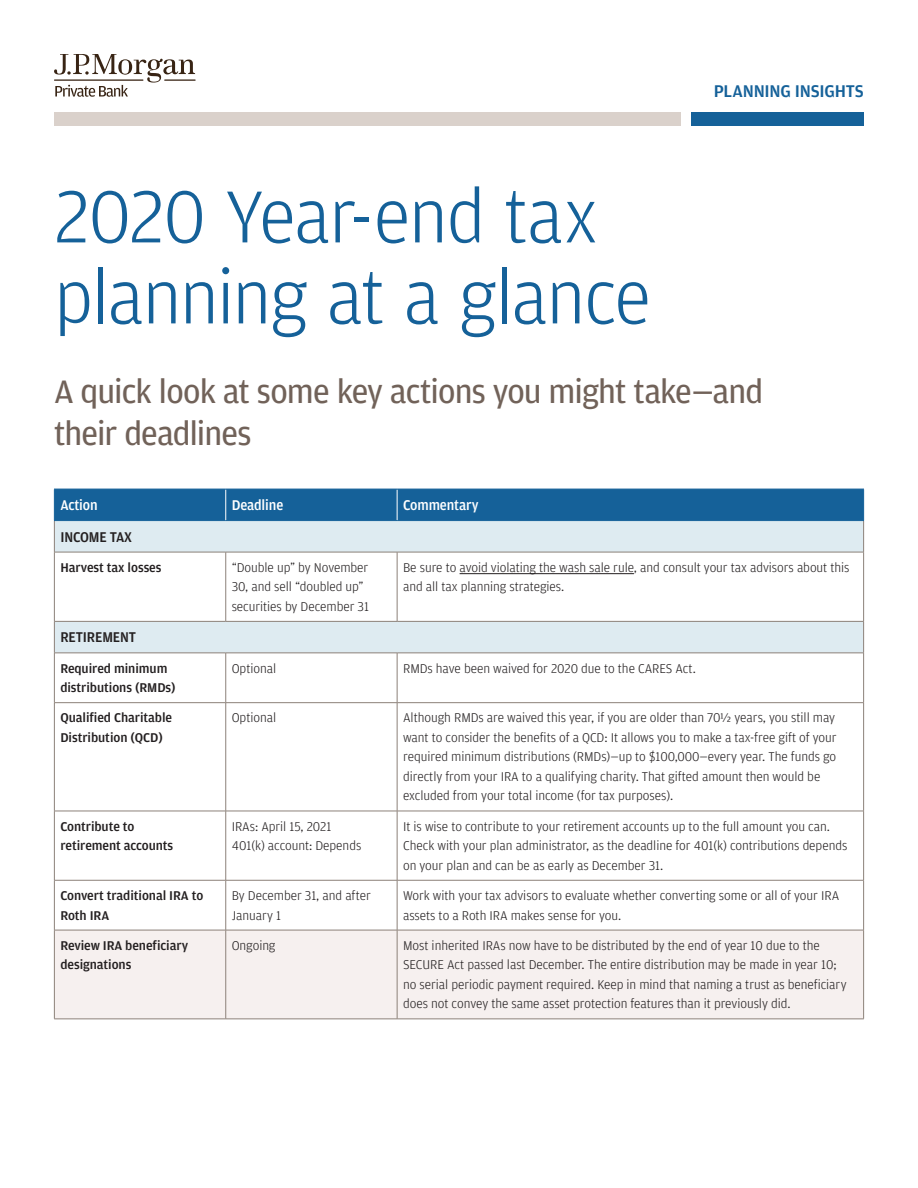
<style>
.page{position:relative;width:918px;height:1188px;background:#fff}
.page>*{position:absolute;margin:0;border:0;box-sizing:border-box;transform-origin:0 0}
.Report_Title{font:300 78px/81px "Amplitude";letter-spacing:-.02em;color:#156199}
.Sub-title{font:34.5px/42px "Amplitude";letter-spacing:-.03em;color:#716259}
.Paper_type{font:500 18px "Amplitude";letter-spacing:-.01em;color:#156199}
.Quote_text{font:500 15px "Amplitude";letter-spacing:-.01em;color:#fff;scale:.95 1}
.Quote_text-2{font:500 15px "Amplitude";letter-spacing:-.01em;color:#231f20;scale:.95 1}
.BODY{font:300 13.5px/19.5px "Amplitude";letter-spacing:-.005em;color:#231f20}
.BODY-2{font:500 13.5px/19.5px "Amplitude";letter-spacing:-.005em;color:#231f20}
</style>
<div class="page">
<div style="left:691px;top:112px;width:173px;height:14px;background:#156199"></div>
<div style="left:54px;top:112px;width:626px;height:14px;background:#dad1cb"></div>
<svg style="left:54px;top:54px;width:141px;height:43px"></svg>
<hr style="left:54px;top:79px;width:89px;height:2px;background:#382414">
<hr style="left:164px;top:79px;width:32px;height:2px;background:#382414">
<div style="left:55px;top:490px;width:808px;height:30px;background:#156199"></div>
<svg style="left:55px;top:521px;width:808px;height:132px"></svg>
<div style="left:55px;top:931px;width:808px;height:88px;background:#f6f0ef"></div>
<hr style="left:54px;top:521px;width:1px;height:31px;background:#8c8179">
<hr style="left:863px;top:521px;width:1px;height:31px;background:#8c8179">
<hr style="left:54px;top:552px;width:172px;height:1px;background:#8c8179">
<hr style="left:54px;top:552px;width:1px;height:69px;background:#8c8179">
<hr style="left:226px;top:552px;width:171px;height:1px;background:#8c8179">
<hr style="left:225px;top:552px;width:1px;height:69px;background:#8c8179">
<hr style="left:397px;top:552px;width:467px;height:1px;background:#8c8179">
<hr style="left:397px;top:552px;width:1px;height:69px;background:#8c8179">
<hr style="left:863px;top:552px;width:1px;height:69px;background:#8c8179">
<hr style="left:54px;top:621px;width:172px;height:1px;background:#8c8179">
<hr style="left:54px;top:622px;width:1px;height:31px;background:#8c8179">
<hr style="left:226px;top:621px;width:171px;height:1px;background:#8c8179">
<hr style="left:397px;top:621px;width:467px;height:1px;background:#8c8179">
<hr style="left:863px;top:622px;width:1px;height:31px;background:#8c8179">
<hr style="left:54px;top:653px;width:172px;height:1px;background:#8c8179">
<hr style="left:54px;top:653px;width:1px;height:49px;background:#8c8179">
<hr style="left:226px;top:653px;width:171px;height:1px;background:#8c8179">
<hr style="left:225px;top:653px;width:1px;height:49px;background:#8c8179">
<hr style="left:397px;top:653px;width:467px;height:1px;background:#8c8179">
<hr style="left:397px;top:653px;width:1px;height:49px;background:#8c8179">
<hr style="left:863px;top:653px;width:1px;height:49px;background:#8c8179">
<hr style="left:54px;top:702px;width:172px;height:1px;background:#8c8179">
<hr style="left:54px;top:703px;width:1px;height:108px;background:#8c8179">
<hr style="left:226px;top:702px;width:171px;height:1px;background:#8c8179">
<hr style="left:225px;top:703px;width:1px;height:108px;background:#8c8179">
<hr style="left:397px;top:702px;width:467px;height:1px;background:#8c8179">
<hr style="left:397px;top:703px;width:1px;height:108px;background:#8c8179">
<hr style="left:863px;top:703px;width:1px;height:108px;background:#8c8179">
<hr style="left:54px;top:811px;width:172px;height:1px;background:#8c8179">
<hr style="left:54px;top:811px;width:1px;height:69px;background:#8c8179">
<hr style="left:226px;top:811px;width:171px;height:1px;background:#8c8179">
<hr style="left:225px;top:811px;width:1px;height:69px;background:#8c8179">
<hr style="left:397px;top:811px;width:467px;height:1px;background:#8c8179">
<hr style="left:397px;top:811px;width:1px;height:69px;background:#8c8179">
<hr style="left:863px;top:811px;width:1px;height:69px;background:#8c8179">
<hr style="left:54px;top:880px;width:172px;height:1px;background:#8c8179">
<hr style="left:54px;top:880px;width:1px;height:50px;background:#8c8179">
<hr style="left:226px;top:880px;width:171px;height:1px;background:#8c8179">
<hr style="left:225px;top:880px;width:1px;height:50px;background:#8c8179">
<hr style="left:397px;top:880px;width:467px;height:1px;background:#8c8179">
<hr style="left:397px;top:880px;width:1px;height:50px;background:#8c8179">
<hr style="left:863px;top:880px;width:1px;height:50px;background:#8c8179">
<hr style="left:54px;top:930px;width:172px;height:1px;background:#8c8179">
<hr style="left:54px;top:930px;width:1px;height:89px;background:#8c8179">
<hr style="left:226px;top:930px;width:171px;height:1px;background:#8c8179">
<hr style="left:225px;top:930px;width:1px;height:89px;background:#8c8179">
<hr style="left:397px;top:930px;width:467px;height:1px;background:#8c8179">
<hr style="left:397px;top:930px;width:1px;height:89px;background:#8c8179">
<hr style="left:863px;top:930px;width:1px;height:89px;background:#8c8179">
<hr style="left:54px;top:1019px;width:172px;height:1px;background:#8c8179">
<hr style="left:226px;top:1019px;width:171px;height:1px;background:#8c8179">
<hr style="left:397px;top:1019px;width:467px;height:1px;background:#8c8179">
<hr style="left:225px;top:489px;width:1px;height:31px;background:#fff">
<hr style="left:397px;top:489px;width:1px;height:31px;background:#fff">
<hr style="left:54px;top:489px;width:172px;height:1px;background:#156199">
<hr style="left:54px;top:489px;width:1px;height:31px;background:#156199">
<hr style="left:226px;top:489px;width:171px;height:1px;background:#156199">
<hr style="left:397px;top:489px;width:467px;height:1px;background:#156199">
<hr style="left:863px;top:489px;width:1px;height:31px;background:#156199">
<hr style="left:54px;top:520px;width:172px;height:1px;background:#156199">
<hr style="left:226px;top:520px;width:171px;height:1px;background:#156199">
<hr style="left:397px;top:520px;width:467px;height:1px;background:#156199">
<hr style="left:460px;top:573px;width:174px;height:1px;background:#231f20">
<p class="Report_Title" style="left:54px;top:174px;width:599px">2020 Year-end tax planning at a glance</p>
<p class="Paper_type" style="left:714px;top:79px;width:152px">PLANNING INSIGHTS</p>
<p class="Sub-title" style="left:54px;top:370px;width:711px">A quick look at some key actions you might take—and their deadlines</p>
<p class="Quote_text" style="left:60px;top:496px;width:41px">Action</p>
<p class="Quote_text" style="left:232px;top:496px;width:56px">Deadline</p>
<p class="Quote_text" style="left:403px;top:496px;width:81px">Commentary</p>
<p class="Quote_text-2" style="left:60px;top:527px;width:77px">INCOME TAX</p>
<p class="BODY-2" style="left:60px;top:557px;width:103px">Harvest tax losses</p>
<p class="BODY" style="left:232px;top:557px;width:139px">“Double up” by November<br>30, and sell “doubled up” securities by December 31</p>
<p class="BODY" style="left:403px;top:557px;width:448px">Be sure to avoid violating the wash sale rule, and consult your tax advisors about this and all tax planning strategies.</p>
<p class="Quote_text-2" style="left:60px;top:628px;width:81px">RETIREMENT</p>
<p class="BODY-2" style="left:60px;top:658px;width:117px">Required minimum distributions (RMDs)</p>
<p class="BODY" style="left:232px;top:658px;width:46px">Optional</p>
<p class="BODY" style="left:403px;top:658px;width:294px">RMDs have been waived for 2020 due to the CARES Act.</p>
<p class="BODY-2" style="left:60px;top:708px;width:113px">Qualified Charitable<br>Distribution (QCD)</p>
<p class="BODY" style="left:232px;top:708px;width:46px">Optional</p>
<p class="BODY" style="left:403px;top:708px;width:435px">Although RMDs are waived this year, if you are older than 70½ years, you still may want to consider the benefits of a QCD: It allows you to make a tax-free gift of your required minimum distributions (RMDs)—up to $100,000—every year. The funds go directly from your IRA to a qualifying charity. That gifted amount then would be excluded from your total income (for tax purposes).</p>
<p class="BODY-2" style="left:60px;top:816px;width:114px">Contribute to retirement accounts</p>
<p class="BODY" style="left:232px;top:816px;width:131px">IRAs: April 15, 2021<br>401(k) account: Depends</p>
<p class="BODY" style="left:403px;top:816px;width:446px">It is wise to contribute to your retirement accounts up to the full amount you can.<br>Check with your plan administrator, as the deadline for 401(k) contributions depends on your plan and can be as early as December 31.</p>
<p class="BODY-2" style="left:60px;top:885px;width:144px">Convert traditional IRA to<br>Roth IRA</p>
<p class="BODY" style="left:232px;top:885px;width:141px">By December 31, and after<br>January 1</p>
<p class="BODY" style="left:403px;top:885px;width:438px">Work with your tax advisors to evaluate whether converting some or all of your IRA assets to a Roth IRA makes sense for you.</p>
<p class="BODY-2" style="left:60px;top:935px;width:129px">Review IRA beneficiary designations</p>
<p class="BODY" style="left:232px;top:935px;width:45px">Ongoing</p>
<p class="BODY" style="left:403px;top:935px;width:445px">Most inherited IRAs now have to be distributed by the end of year 10 due to the SECURE Act passed last December. The entire distribution may be made in year 10; no serial periodic payment required. Keep in mind that naming a trust as beneficiary does not convey the same asset protection features than it previously did.</p>
</div>
